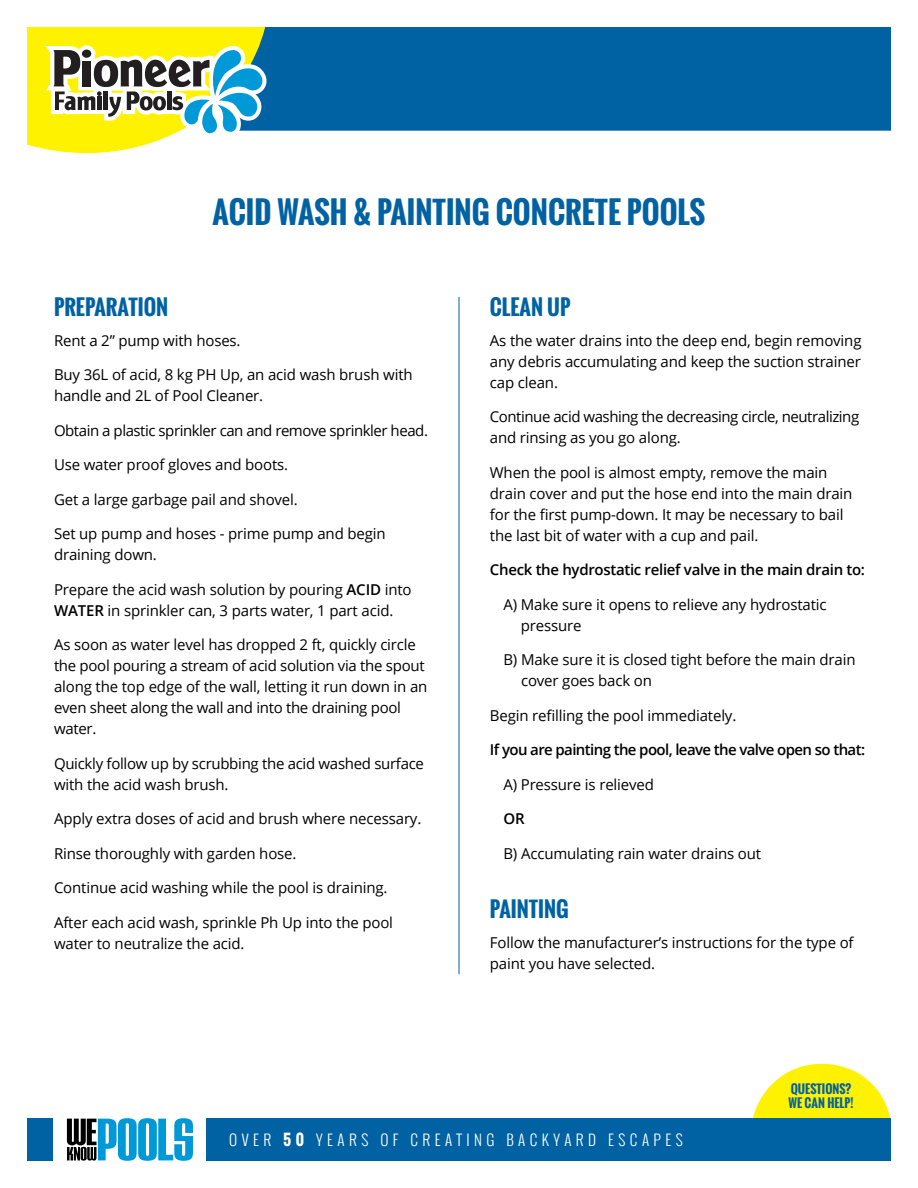
<style>
.page{position:relative;width:918px;height:1188px;background:#fff}
.page>*{position:absolute;margin:0;border:0;box-sizing:border-box;transform-origin:0 0}
.t1{font:700 30px "Oswald";color:#0062a2}
.t2{font:700 21px "Oswald";color:#0062a2}
.t3{font:15px/21px "Open Sans";letter-spacing:-.01em;color:#000}
.t4{font:15px/21px "Open Sans";letter-spacing:-.03em;color:#000}
.t5{font:600 15px "Open Sans";letter-spacing:-.02em;color:#000}
.t6{font:600 15px "Open Sans";letter-spacing:-.04em;color:#000}
.t7{font:300 15px "Oswald";letter-spacing:.3em;color:#fff}
.t8{font:700 12px/13.5px "Oswald";color:#0062a2}
.s1{font-weight:600}
.s2{font-weight:700}
</style>
<div class="page">
<svg style="left:752px;top:1064px;width:139px;height:55px"></svg>
<div style="left:268px;top:27px;width:623px;height:104px;background:#0062a2"></div>
<svg style="left:27px;top:27px;width:241px;height:126px"></svg>
<div style="left:27px;top:1119px;width:864px;height:42px;background:#0062a2"></div>
<div style="left:53px;top:1113px;width:153px;height:56px;background:#fff"></div>
<svg style="left:67px;top:1118px;width:126px;height:43px"></svg>
<hr style="left:459px;top:297px;width:1px;height:677px;background:#0062a2">
<h1 class="t1" style="left:213px;top:189px;width:494px">ACID WASH &amp; PAINTING CONCRETE POOLS</h1>
<h2 class="t2" style="left:54px;top:291px;width:116px">PREPARATION</h2>
<p class="t3" style="left:54px;top:329px;width:188px">Rent a 2” pump with hoses.</p>
<p class="t3" style="left:54px;top:364px;width:360px">Buy 36L of acid, 8 kg PH Up, an acid wash brush with handle and 2L of Pool Cleaner.</p>
<p class="t4" style="left:54px;top:419px;width:375px">Obtain a plastic sprinkler can and remove sprinkler head.</p>
<p class="t3" style="left:54px;top:454px;width:236px">Use water proof gloves and boots.</p>
<p class="t3" style="left:54px;top:488px;width:245px">Get a large garbage pail and shovel.</p>
<p class="t3" style="left:54px;top:523px;width:333px">Set up pump and hoses - prime pump and begin draining down.</p>
<p class="t3" style="left:54px;top:578px;width:359px">Prepare the acid wash solution by pouring <span class="s1">ACID</span> into<br><span class="s1">WATER</span> in sprinkler can, 3 parts water, 1 part acid.</p>
<p class="t3" style="left:54px;top:634px;width:375px">As soon as water level has dropped 2 ft, quickly circle the pool pouring a stream of acid solution via the spout along the top edge of the wall, letting it run down in an even sheet along the wall and into the draining pool water.</p>
<p class="t3" style="left:54px;top:752px;width:372px">Quickly follow up by scrubbing the acid washed surface with the acid wash brush.</p>
<p class="t3" style="left:54px;top:808px;width:369px">Apply extra doses of acid and brush where necessary.</p>
<p class="t3" style="left:54px;top:842px;width:244px">Rinse thoroughly with garden hose.</p>
<p class="t3" style="left:54px;top:877px;width:335px">Continue acid washing while the pool is draining.</p>
<p class="t3" style="left:54px;top:911px;width:341px">After each acid wash, sprinkle Ph Up into the pool water to neutralize the acid.</p>
<h2 class="t2" style="left:490px;top:291px;width:82px">CLEAN UP</h2>
<p class="t3" style="left:490px;top:329px;width:373px;text-align:justify">As the water drains into the deep end, begin removing any debris accumulating and keep the suction strainer cap clean.</p>
<p class="t4" style="left:490px;top:406px;width:371px">Continue acid washing the decreasing circle, neutralizing and rinsing as you go along.</p>
<p class="t3" style="left:490px;top:461px;width:364px">When the pool is almost empty, remove the main drain cover and put the hose end into the main drain for the first pump-down. It may be necessary to bail the last bit of water with a cup and pail.</p>
<p class="t5" style="left:490px;top:560px;width:377px">Check the hydrostatic relief valve in the main drain to:</p>
<p class="t3" style="left:521px;top:593px;width:307px;text-indent:-17px">A) Make sure it opens to relieve any hydrostatic pressure</p>
<p class="t3" style="left:521px;top:649px;width:336px;text-indent:-18px">B) Make sure it is closed tight before the main drain cover goes back on</p>
<p class="t3" style="left:490px;top:704px;width:248px">Begin refilling the pool immediately.</p>
<p class="t6" style="left:490px;top:740px;width:377px">If you are painting the pool, leave the valve open so that:</p>
<p class="t3" style="left:503px;top:773px;width:152px">A) Pressure is relieved</p>
<p class="t5" style="left:503px;top:809px;width:23px">OR</p>
<p class="t3" style="left:503px;top:842px;width:259px">B) Accumulating rain water drains out</p>
<h2 class="t2" style="left:490px;top:893px;width:80px">PAINTING</h2>
<p class="t3" style="left:490px;top:932px;width:365px">Follow the manufacturer’s instructions for the type of paint you have selected.</p>
<p class="t8" style="left:789px;top:1083px;width:67px">QUESTIONS?<br>WE CAN HELP!</p>
<p class="t7" style="left:229px;top:1129px;width:455px">OVER <span class="s2">50</span> YEARS OF CREATING BACKYARD ESCAPES</p>
</div>
